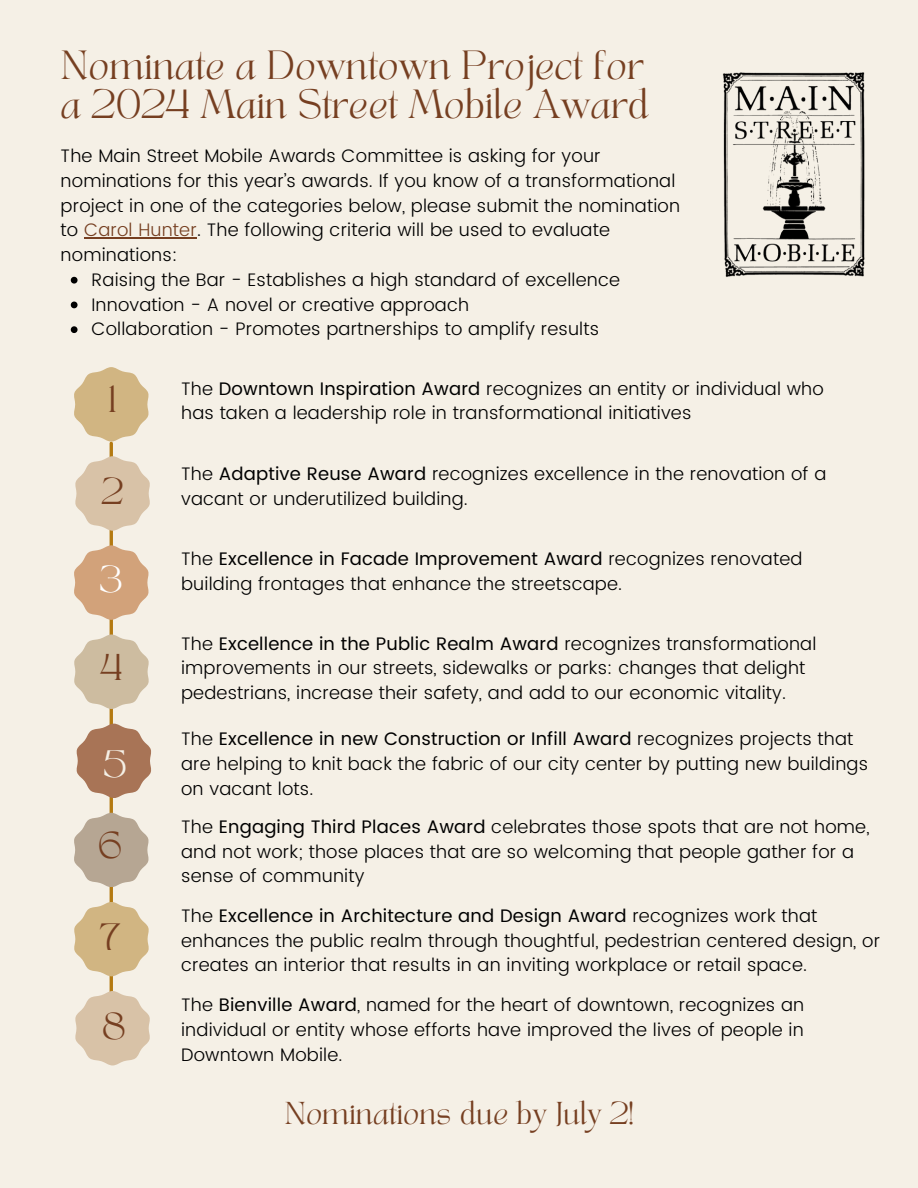
<style>
.page{position:relative;width:918px;height:1188px;background:#f5f0e6}
.page>*{position:absolute;margin:0;border:0;box-sizing:border-box;transform-origin:0 0}
.t1{font:28.5px/39.3px "TANAEGEAN";color:#763f21}
.t2{font:26.1px "TANAEGEAN";color:#763f21}
.t3{font:26.1px "TANAEGEAN";color:#fff}
.t4{font:26.1px "TANAEGEAN";color:#f5f0e6}
.t5{font:22.2px "TANAEGEAN";color:#763f21}
.t6{font:300 18.15px/24.8px "Poppins";letter-spacing:.01em;color:#000}
.s1{color:#763f21}
.s2{font-weight:400}
</style>
<div class="page">
<hr style="left:110px;top:443px;width:3px;height:578px;background:#b47a11">
<svg style="left:74px;top:367px;width:75px;height:75px"></svg>
<svg style="left:75px;top:991px;width:75px;height:74px"></svg>
<svg style="left:77px;top:724px;width:74px;height:74px"></svg>
<svg style="left:74px;top:545px;width:75px;height:75px"></svg>
<svg style="left:74px;top:813px;width:75px;height:74px"></svg>
<svg style="left:74px;top:634px;width:75px;height:75px"></svg>
<svg style="left:74px;top:902px;width:75px;height:74px"></svg>
<svg style="left:75px;top:456px;width:75px;height:75px"></svg>
<img style="left:723px;top:72px;width:142px;height:205px">
<hr style="left:84px;top:237px;width:113px;height:2px;background:#763f21">
<svg style="left:71px;top:277px;width:7px;height:7px"></svg>
<svg style="left:71px;top:302px;width:7px;height:6px"></svg>
<svg style="left:71px;top:326px;width:7px;height:7px"></svg>
<p class="t1" style="left:61px;top:50px;width:590px">Nominate a Downtown Project for a 2024 Main Street Mobile Award</p>
<p class="t6" style="left:61px;top:143px;width:621px">The Main Street Mobile Awards Committee is asking for your nominations for this year’s awards. If you know of a transformational project in one of the categories below, please submit the nomination to <span class="s1">Carol Hunter</span>. The following criteria will be used to evaluate nominations:</p>
<p class="t6" style="left:91px;top:267px;width:530px">Raising the Bar - Establishes a high standard of excellence</p>
<p class="t6" style="left:91px;top:292px;width:379px">Innovation - A novel or creative approach</p>
<p class="t6" style="left:91px;top:317px;width:509px">Collaboration - Promotes partnerships to amplify results</p>
<p class="t2" style="left:108px;top:384px;width:10px">1</p>
<p class="t2" style="left:102px;top:477px;width:23px">2</p>
<p class="t3" style="left:100px;top:564px;width:25px">3</p>
<p class="t2" style="left:100px;top:652px;width:24px">4</p>
<p class="t4" style="left:104px;top:749px;width:25px">5</p>
<p class="t2" style="left:98px;top:830px;width:26px">6</p>
<p class="t2" style="left:100px;top:922px;width:22px">7</p>
<h2 class="t2" style="left:102px;top:1011px;width:26px">8</h2>
<p class="t6" style="left:181px;top:376px;width:644px">The <span class="s2">Downtown Inspiration Award</span> recognizes an entity or individual who has taken a leadership role in transformational initiatives</p>
<p class="t6" style="left:181px;top:461px;width:647px">The <span class="s2">Adaptive Reuse Award</span> recognizes excellence in the renovation of a vacant or underutilized building.</p>
<p class="t6" style="left:181px;top:546px;width:623px">The <span class="s2">Excellence in Facade Improvement Award</span> recognizes renovated building frontages that enhance the streetscape.</p>
<p class="t6" style="left:181px;top:631px;width:637px">The <span class="s2">Excellence in the Public Realm Award</span> recognizes transformational improvements in our streets, sidewalks or parks: changes that delight pedestrians, increase their safety, and add to our economic vitality.</p>
<p class="t6" style="left:181px;top:727px;width:689px">The <span class="s2">Excellence in new Construction or Infill Award</span> recognizes projects that are helping to knit back the fabric of our city center by putting new buildings on vacant lots.</p>
<p class="t6" style="left:181px;top:814px;width:690px">The <span class="s2">Engaging Third Places Award</span> celebrates those spots that are not home, and not work; those places that are so welcoming that people gather for a sense of community</p>
<p class="t6" style="left:181px;top:903px;width:700px">The <span class="s2">Excellence in Architecture and Design Award</span> recognizes work that enhances the public realm through thoughtful, pedestrian centered design, or creates an interior that results in an inviting workplace or retail space.</p>
<p class="t6" style="left:181px;top:992px;width:625px;text-align:justify">The <span class="s2">Bienville Award</span>, named for the heart of downtown, recognizes an individual or entity whose efforts have improved the lives of people in Downtown Mobile.</p>
<p class="t5" style="left:284px;top:1100px;width:351px">Nominations due by July 2!</p>
</div>
